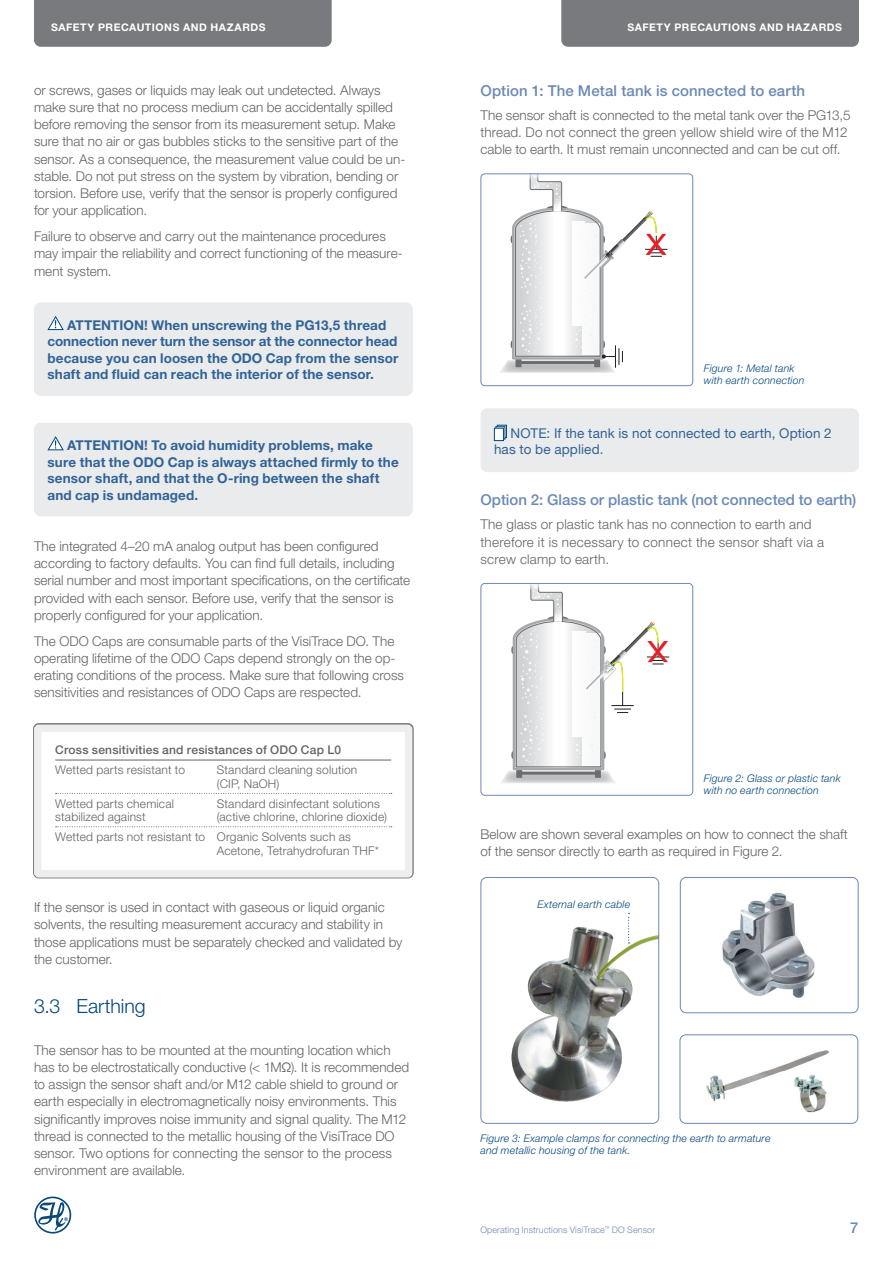
<style>
.page{position:relative;width:893px;height:1263px;background:#fff}
.page>*{position:absolute;margin:0;border:0;box-sizing:border-box;transform-origin:0 0}
.t1{font:expanded 29.55px "Helvetica Neue LT Pro";color:#e41f25}
.t2{font:300 19.5px "Helvetica Neue LT Pro";letter-spacing:-.005em;color:#00467e}
.t3{font:500 15px "Helvetica Neue LT Pro";letter-spacing:.005em;color:#6b89b4}
.t4{font:300 13.5px/17.2px "Helvetica Neue LT Pro";color:#636366}
.t5{font:700 13.5px/16.5px "Helvetica Neue LT Pro";letter-spacing:.01em;color:#306397}
.t6{font:13.5px/16.5px "Helvetica Neue LT Pro";letter-spacing:.01em;color:#306397}
.t7{font:300 12px/13.5px "Helvetica Neue LT Pro";letter-spacing:.015em;color:#636366}
.t8{font:500 12px "Helvetica Neue LT Pro";letter-spacing:.015em;color:#636366}
.t9{font:italic 300 10.5px/12px "Helvetica Neue LT Pro";letter-spacing:.02em;color:#00467e}
.t10{font:700 10.5px "Helvetica Neue LT Pro";letter-spacing:.055em;color:#fff}
.t11{font:300 9px "Helvetica Neue LT Pro";letter-spacing:.01em;color:#6b89b4}
</style>
<div class="page">
<div style="left:34px;top:0;width:298px;height:47px;background:#787a7d"></div>
<div style="left:561px;top:0;width:298px;height:47px;background:#787a7d"></div>
<svg style="left:34px;top:1196px;width:37px;height:37px"></svg>
<div style="left:480px;top:173px;width:213px;height:213px;border:1px solid #6b89b4;border-radius:4px"></div>
<svg style="left:499px;top:173px;width:168px;height:200px"></svg>
<div style="left:480px;top:408px;width:379px;height:64px;background:#eaebec;border-radius:7px"></div>
<svg style="left:497px;top:425px;width:10px;height:13px"></svg>
<svg style="left:495px;top:426px;width:10px;height:13px"></svg>
<div style="left:494px;top:428px;width:10px;height:13px;background:#fff;border:1px solid #00467e"></div>
<div style="left:480px;top:583px;width:213px;height:213px;border:1px solid #6b89b4;border-radius:4px"></div>
<img style="left:511px;top:920px;width:146px;height:182px">
<div style="left:480px;top:877px;width:179px;height:247px;border:1px solid #6b89b4;border-radius:6px"></div>
<svg style="left:628px;top:913px;width:1px;height:31px"></svg>
<div style="left:34px;top:302px;width:379px;height:94px;background:#eaebec;border-radius:7px"></div>
<svg style="left:47px;top:316px;width:17px;height:14px"></svg>
<div style="left:34px;top:423px;width:379px;height:93px;background:#eaebec;border-radius:7px"></div>
<svg style="left:47px;top:436px;width:17px;height:15px"></svg>
<div style="left:33px;top:723px;width:381px;height:156px;background:#231f20;opacity:.64"></div>
<div style="left:38px;top:728px;width:371px;height:146px;background:#fff"></div>
<div style="left:34px;top:724px;width:378px;height:153px;border:8px solid #eeeeef"></div>
<hr style="left:55px;top:760px;width:336px;height:1px;background:#636366">
<svg style="left:56px;top:793px;width:336px;height:1px"></svg>
<svg style="left:56px;top:826px;width:336px;height:1px"></svg>
<img style="left:722px;top:892px;width:93px;height:106px">
<div style="left:680px;top:877px;width:178px;height:136px;border:1px solid #6b89b4;border-radius:6px"></div>
<img style="left:706px;top:1050px;width:123px;height:63px">
<div style="left:680px;top:1034px;width:178px;height:90px;border:1px solid #6b89b4;border-radius:6px"></div>
<svg style="left:500px;top:583px;width:169px;height:200px"></svg>
<p class="t10" style="left:51px;top:21px;width:16px">Safet</p>
<p class="t10" style="left:88px;top:21px;width:35px">y Preca</p>
<p class="t10" style="left:137px;top:21px;width:17px">utions</p>
<p class="t10" style="left:183px;top:21px;width:83px">an d Hazards</p>
<p class="t10" style="left:627px;top:21px;width:16px">Safet</p>
<p class="t10" style="left:664px;top:21px;width:35px">y Preca</p>
<p class="t10" style="left:713px;top:21px;width:17px">utions</p>
<p class="t10" style="left:759px;top:21px;width:83px">an d Hazards</p>
<p class="t4" style="left:34px;top:81px;width:373px">or screws, gases or liquids may leak out undetected. Always make sure that no process medium can be accidentally spilled before removing the sensor from its measurement setup. Make sure that no air or gas bubbles sticks to the sensitive part of the sensor. As a consequence, the measurement value could be un&shy;stable. Do not put stress on the system by vibration, bending or torsion. Before use, verify that the sensor is properly configured for your application.</p>
<p class="t4" style="left:34px;top:228px;width:370px">Failure to observe and carry out the maintenance procedures may impair the reliability and correct functioning of the measure&shy;ment system.</p>
<p class="t5" style="left:48px;top:316px;width:352px;text-indent:20px">ATTENTION! When unscrewing the PG13,5 thread connection never turn the sensor at the connector head because you can loosen the ODO Cap from the sensor shaft and fluid can reach the interior of the sensor.</p>
<p class="t5" style="left:48px;top:437px;width:353px;text-indent:20px">ATTENTION! To avoid humidity problems, make sure that the ODO Cap is always attached firmly to the sensor shaft, and that the O-ring between the shaft and cap is undamaged.</p>
<p class="t4" style="left:34px;top:537px;width:378px">The integrated 4–20 mA analog output has been configured according to factory defaults. You can find full details, including serial number and most important specifications, on the certificate provided with each sensor. Before use, verify that the sensor is properly configured for your application.</p>
<p class="t4" style="left:34px;top:632px;width:372px">The ODO Caps are consumable parts of the VisiTrace DO. The operating lifetime of the ODO Caps depend strongly on the op&shy;erating conditions of the process. Make sure that following cross sensitivities and resistances of ODO Caps are respected.</p>
<p class="t8" style="left:55px;top:743px;width:287px">Cross sensitivities and resistances of ODO Cap L0</p>
<p class="t7" style="left:55px;top:763px;width:131px">Wetted parts resistant to</p>
<p class="t7" style="left:217px;top:763px;width:142px">Standard cleaning solution (CIP, NaOH)</p>
<p class="t7" style="left:55px;top:796px;width:120px">Wetted parts chemical</p>
<p class="t7" style="left:217px;top:796px;width:164px">Standard disinfectant solutions</p>
<p class="t7" style="left:55px;top:810px;width:92px">stabilized against</p>
<p class="t7" style="left:55px;top:807px;width:333px;line-height:20px;text-indent:162px">(active chlorine, chlorine dioxide)<br>Wetted parts not resistant to Organic Solvents such as</p>
<p class="t7" style="left:217px;top:843px;width:164px">Acetone, Tetrahydrofuran THF*</p>
<p class="t4" style="left:34px;top:898px;width:370px">If the sensor is used in contact with gaseous or liquid organic solvents, the resulting measurement accuracy and stability in those applications must be separately checked and validated by the customer.</p>
<h2 class="t2" style="left:34px;top:994px;width:113px">3.3 Earthing</h2>
<p class="t4" style="left:34px;top:1041px;width:377px">The sensor has to be mounted at the mounting location which has to be electrostatically conductive (&lt; 1MΩ). It is recommended to assign the sensor shaft and/or M12 cable shield to ground or earth especially in electromagnetically noisy environments. This significantly improves noise immunity and signal quality. The M12 thread is connected to the metallic housing of the VisiTrace DO sensor. Two options for connecting the sensor to the process environment are available.</p>
<p class="t3" style="left:480px;top:81px;width:326px">Option 1: The Metal tank is connected to earth</p>
<p class="t4" style="left:480px;top:106px;width:371px">The sensor shaft is connected to the metal tank over the PG13,5 thread. Do not connect the green yellow shield wire of the M12 cable to earth. It must remain unconnected and can be cut off.</p>
<h1 class="t1" style="left:646px;top:226px;width:22px">X</h1>
<p class="t9" style="left:704px;top:362px;width:102px">Figure 1: Metal tank with earth connection</p>
<p class="t6" style="left:494px;top:425px;width:339px;text-indent:17px">NOTE: If the tank is not connected to earth, Option 2 has to be applied.</p>
<p class="t3" style="left:480px;top:491px;width:377px">Option 2: Glass or plastic tank (not connected to earth)</p>
<p class="t4" style="left:480px;top:516px;width:345px">The glass or plastic tank has no connection to earth and therefore it is necessary to connect the sensor shaft via a screw clamp to earth.</p>
<p class="t9" style="left:704px;top:772px;width:138px">Figure 2: Glass or plastic tank with no earth connection</p>
<p class="t4" style="left:480px;top:825px;width:369px">Below are shown several examples on how to connect the shaft of the sensor directly to earth as required in Figure 2.</p>
<p class="t9" style="left:537px;top:898px;width:94px">External earth cable</p>
<p class="t9" style="left:480px;top:1132px;width:291px">Figure 3: Example clamps for connecting the earth to armature and metallic housing of the tank.</p>
<p class="t11" style="left:480px;top:1224px;width:176px">Operating Instructions VisiTrace<sup>™</sup> DO Sensor</p>
<p class="t3" style="left:850px;top:1219px;width:10px">7</p>
</div>
